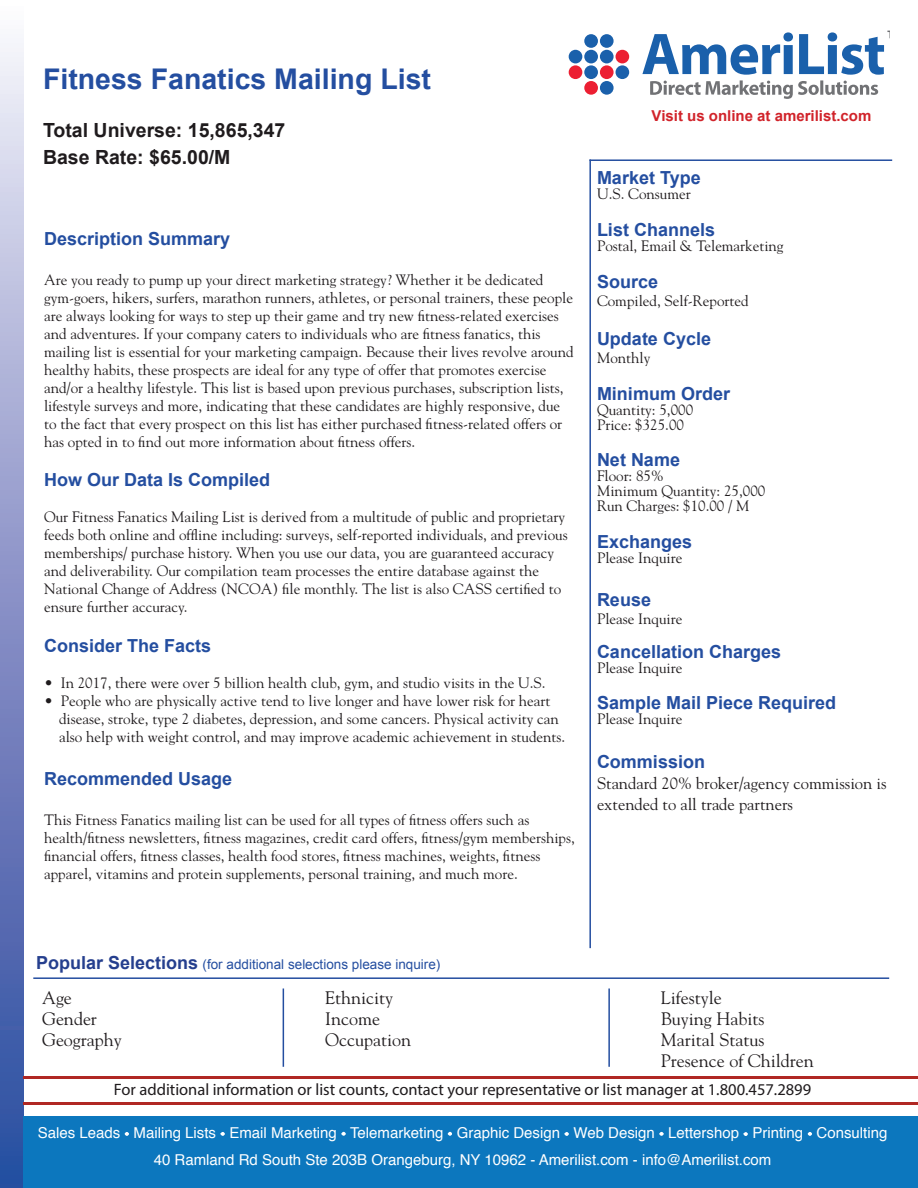
<style>
.page{position:relative;width:918px;height:1188px;background:#fff}
.page>*{position:absolute;margin:0;border:0;box-sizing:border-box;transform-origin:0 0}
.t1{font:700 28.5px "Arial";color:#244ea0}
.t2{font:700 19.5px "Arial";color:#1f1b1d}
.t3{font:700 18px "Arial";color:#244ea0}
.t4{font:18px "Goudy";color:#1f1b1d}
.t5{font:16.5px "Myriad Pro";color:#1f1b1d}
.t6{font:16.5px/21px "Goudy";color:#1f1b1d}
.t7{font:15px/18px "Goudy";color:#1f1b1d}
.t8{font:15px "Helvetica";color:#fff}
.t9{font:700 15px "Arial";color:#d1232a}
.t10{font:13.5px "Arial";color:#244ea0}
.s1{font-weight:700;font-size:18px;color:#253f8e}
</style>
<div class="page">
<div style="left:0;top:1px;width:24px;height:1187px;background:linear-gradient(to bottom,#f5eff8,#25439c)"></div>
<div style="left:584px;top:34px;width:14px;height:14px;background:#1a60ab;border-radius:50%"></div>
<div style="left:584px;top:50px;width:14px;height:13px;background:#1a60ab;border-radius:50%"></div>
<div style="left:584px;top:65px;width:14px;height:14px;background:#1a60ab;border-radius:50%"></div>
<div style="left:584px;top:81px;width:14px;height:14px;background:#ec1f32;border-radius:50%"></div>
<div style="left:600px;top:34px;width:14px;height:14px;background:#1a60ab;border-radius:50%"></div>
<div style="left:600px;top:50px;width:14px;height:13px;background:#1a60ab;border-radius:50%"></div>
<div style="left:600px;top:65px;width:14px;height:14px;background:#ec1f32;border-radius:50%"></div>
<div style="left:600px;top:81px;width:14px;height:14px;background:#1a60ab;border-radius:50%"></div>
<div style="left:616px;top:50px;width:13px;height:13px;background:#ec1f32;border-radius:50%"></div>
<svg style="left:642px;top:31px;width:247px;height:68px"></svg>
<div style="left:616px;top:65px;width:13px;height:14px;background:#1a60ab;border-radius:50%"></div>
<div style="left:569px;top:50px;width:13px;height:13px;background:#1a60ab;border-radius:50%"></div>
<div style="left:569px;top:65px;width:13px;height:14px;background:#ec1f32;border-radius:50%"></div>
<hr style="left:24px;top:1102px;width:894px;height:2px;background:#b02823">
<div style="left:24px;top:1117px;width:894px;height:71px;background:#0c77be"></div>
<hr style="left:589px;top:159px;width:303px;height:2px;background:#244ea0">
<hr style="left:589px;top:159px;width:2px;height:789px;background:#244ea0">
<svg style="left:125px;top:1132px;width:4px;height:4px"></svg>
<svg style="left:221px;top:1132px;width:4px;height:4px"></svg>
<svg style="left:342px;top:1132px;width:4px;height:4px"></svg>
<svg style="left:448px;top:1132px;width:4px;height:4px"></svg>
<svg style="left:565px;top:1132px;width:4px;height:4px"></svg>
<svg style="left:660px;top:1132px;width:4px;height:4px"></svg>
<svg style="left:744px;top:1132px;width:4px;height:4px"></svg>
<svg style="left:808px;top:1132px;width:4px;height:4px"></svg>
<hr style="left:24px;top:1076px;width:894px;height:3px;background:#b02823">
<hr style="left:33px;top:977px;width:856px;height:2px;background:#244ea0">
<hr style="left:283px;top:988px;width:1px;height:79px;background:#244ea0">
<hr style="left:608px;top:988px;width:2px;height:79px;background:#244ea0">
<p class="t1" style="left:43px;top:60px;width:390px">Fitness Fanatics Mailing List</p>
<p class="t2" style="left:43px;top:117px;width:244px">Total Universe: 15,865,347</p>
<p class="t2" style="left:43px;top:144px;width:189px">Base Rate: $65.00/M</p>
<p class="t3" style="left:44px;top:227px;width:188px">Description Summary</p>
<p class="t7" style="left:44px;top:270px;width:531px">Are you ready to pump up your direct marketing strategy? Whether it be dedicated gym-goers, hikers, surfers, marathon runners, athletes, or personal trainers, these people are always looking for ways to step up their game and try new fitness-related exercises and adventures. If your company caters to individuals who are fitness fanatics, this mailing list is essential for your marketing campaign. Because their lives revolve around healthy habits, these prospects are ideal for any type of offer that promotes exercise and/or a healthy lifestyle. This list is based upon previous purchases, subscription lists, lifestyle surveys and more, indicating that these candidates are highly responsive, due to the fact that every prospect on this list has either purchased fitness-related offers or has opted in to find out more information about fitness offers.</p>
<p class="t3" style="left:44px;top:468px;width:228px">How Our Data Is Compiled</p>
<p class="t7" style="left:44px;top:508px;width:525px">Our Fitness Fanatics Mailing List is derived from a multitude of public and proprietary feeds both online and offline including: surveys, self-reported individuals, and previous memberships/ purchase history. When you use our data, you are guaranteed accuracy and deliverability. Our compilation team processes the entire database against the National Change of Address (NCOA) file monthly. The list is also CASS certified to ensure further accuracy.</p>
<p class="t3" style="left:44px;top:634px;width:169px">Consider The Facts</p>
<p class="t7" style="left:44px;top:673px;width:503px">• In 2017, there were over 5 billion health club, gym, and studio visits in the U.S.</p>
<p class="t7" style="left:59px;top:691px;width:508px;text-indent:-15px">• People who are physically active tend to live longer and have lower risk for heart disease, stroke, type 2 diabetes, depression, and some cancers. Physical activity can also help with weight control, and may improve academic achievement in students.</p>
<p class="t3" style="left:44px;top:767px;width:190px">Recommended Usage</p>
<p class="t7" style="left:44px;top:810px;width:532px">This Fitness Fanatics mailing list can be used for all types of fitness offers such as health/fitness newsletters, fitness magazines, credit card offers, fitness/gym memberships, financial offers, fitness classes, health food stores, fitness machines, weights, fitness apparel, vitamins and protein supplements, personal training, and much more.</p>
<p class="t9" style="left:652px;top:106px;width:221px">Visit us online at amerilist.com</p>
<p class="t3" style="left:597px;top:166px;width:105px">Market Type</p>
<p class="t7" style="left:597px;top:185px;width:95px">U.S. Consumer</p>
<p class="t3" style="left:597px;top:218px;width:120px">List Channels</p>
<p class="t7" style="left:597px;top:236px;width:188px">Postal, Email &amp; Telemarketing</p>
<p class="t3" style="left:597px;top:269px;width:63px">Source</p>
<p class="t7" style="left:597px;top:291px;width:153px">Compiled, Self-Reported</p>
<p class="t3" style="left:597px;top:327px;width:116px">Update Cycle</p>
<p class="t7" style="left:597px;top:349px;width:55px">Monthly</p>
<p class="t3" style="left:597px;top:382px;width:135px">Minimum Order</p>
<p class="t7" style="left:597px;top:400px;width:98px">Quantity: 5,000</p>
<p class="t7" style="left:597px;top:415px;width:89px">Price: $325.00</p>
<p class="t3" style="left:597px;top:448px;width:85px">Net Name</p>
<p class="t7" style="left:597px;top:467px;width:68px">Floor: 85%</p>
<p class="t7" style="left:597px;top:482px;width:170px">Minimum Quantity: 25,000</p>
<p class="t7" style="left:597px;top:497px;width:154px">Run Charges: $10.00 / M</p>
<p class="t3" style="left:597px;top:530px;width:97px">Exchanges</p>
<p class="t7" style="left:597px;top:548px;width:87px">Please Inquire</p>
<p class="t3" style="left:597px;top:588px;width:56px">Reuse</p>
<p class="t7" style="left:597px;top:610px;width:87px">Please Inquire</p>
<p class="t3" style="left:597px;top:640px;width:186px">Cancellation Charges</p>
<p class="t7" style="left:597px;top:658px;width:87px">Please Inquire</p>
<p class="t3" style="left:597px;top:691px;width:241px">Sample Mail Piece Required</p>
<p class="t7" style="left:597px;top:710px;width:87px">Please Inquire</p>
<p class="t3" style="left:597px;top:749px;width:110px">Commission</p>
<p class="t6" style="left:597px;top:772px;width:291px">Standard 20% broker/agency commission is extended to all trade partners</p>
<p class="t10" style="left:36px;top:956px;width:406px"><span class="s1">Popular Selections</span> (for additional selections please inquire)</p>
<p class="t4" style="left:42px;top:987px;width:31px">Age</p>
<p class="t4" style="left:42px;top:1008px;width:56px">Gender</p>
<p class="t4" style="left:42px;top:1029px;width:81px">Geography</p>
<p class="t4" style="left:325px;top:987px;width:70px">Ethnicity</p>
<p class="t4" style="left:325px;top:1008px;width:56px">Income</p>
<p class="t4" style="left:325px;top:1029px;width:87px">Occupation</p>
<p class="t4" style="left:661px;top:987px;width:62px">Lifestyle</p>
<p class="t4" style="left:661px;top:1008px;width:105px">Buying Habits</p>
<p class="t4" style="left:661px;top:1029px;width:105px">Marital Status</p>
<p class="t4" style="left:661px;top:1050px;width:154px">Presence of Children</p>
<p class="t5" style="left:114px;top:1080px;width:699px">For additional information or list counts, contact your representative or list manager at 1.800.457.2899</p>
<p class="t8" style="left:38px;top:1121px;width:851px">Sales Leads - Mailing Lists - Email Marketing - Telemarketing - Graphic Design - Web Design - Lettershop - Printing - Consulting</p>
<p class="t8" style="left:154px;top:1148px;width:619px">40 Ramland Rd South Ste 203B Orangeburg, NY 10962 - Amerilist.com - info@Amerilist.com</p>
</div>
